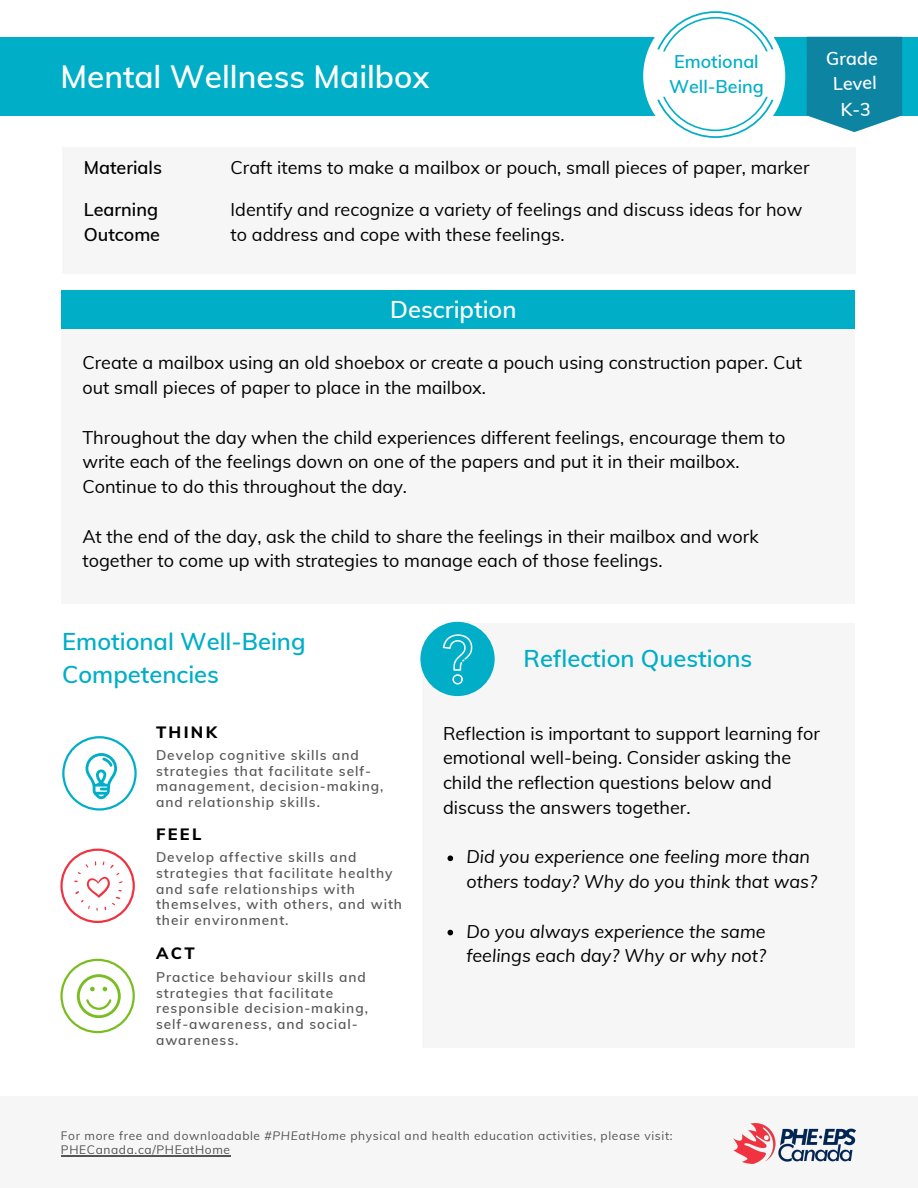
<style>
.page{position:relative;width:918px;height:1188px;background:#fff}
.page>*{position:absolute;margin:0;border:0;box-sizing:border-box;transform-origin:0 0}
.t1{font:600 31.5px "Muli";color:#fff}
.t2{font:600 23.7px/32.7px "Muli";color:#00aec7}
.t3{font:600 23.7px "Muli";color:#fff}
.t4{font:18px/24.8px "Muli";color:#000}
.t5{font:italic 18px/24.8px "Muli";color:#000}
.t6{font:600 18px/24.8px "Muli";color:#000}
.t7{font:600 18px/25px "Muli";color:#00aec7}
.t8{font:600 18px/25.5px "Muli";color:#fff;text-align:center}
.t9{font:800 16.5px "Muli";letter-spacing:.14em;color:#000}
.t10{font:600 13.65px/15.9px "Muli";letter-spacing:.07em;color:#545454}
.t11{font:12px/14.1px "Muli";letter-spacing:.055em;color:#545454}
.s1{font-style:italic}
</style>
<div class="page">
<div style="left:61px;top:328px;width:794px;height:276px;background:#f6f6f6"></div>
<div style="left:61px;top:290px;width:793px;height:38px;background:#00aec7"></div>
<div style="left:0;top:37px;width:918px;height:79px;background:#00aec7"></div>
<div style="left:62px;top:147px;width:794px;height:127px;background:#f6f6f6"></div>
<div style="left:422px;top:623px;width:432px;height:425px;background:#f6f6f6"></div>
<div style="left:420px;top:622px;width:75px;height:74px;background:#00aec7;border-radius:50%"></div>
<svg style="left:420px;top:621px;width:53px;height:64px"></svg>
<svg style="left:448px;top:856px;width:5px;height:5px"></svg>
<svg style="left:448px;top:930px;width:5px;height:5px"></svg>
<svg style="left:643px;top:11px;width:142px;height:127px"></svg>
<svg style="left:807px;top:37px;width:95px;height:95px;background:#218ea9"></svg>
<div style="left:0;top:1096px;width:918px;height:92px;background:#f6f6f6"></div>
<img style="left:734px;top:1123px;width:121px;height:41px">
<hr style="left:61px;top:1155px;width:170px;height:1px;background:#545454">
<svg style="left:60px;top:849px;width:75px;height:74px"></svg>
<svg style="left:60px;top:959px;width:75px;height:74px"></svg>
<svg style="left:62px;top:736px;width:75px;height:75px"></svg>
<h1 class="t1" style="left:60px;top:56px;width:371px">Mental Wellness Mailbox</h1>
<p class="t7" style="left:669px;top:49px;width:96px">Emotional<br>Well-Being</p>
<p class="t8" style="left:826px;top:46px;width:53px;rotate:-1deg">Grade<br>Level<br>K-3</p>
<p class="t6" style="left:84px;top:155px;width:80px">Materials</p>
<p class="t6" style="left:84px;top:197px;width:78px">Learning<br>Outcome</p>
<p class="t4" style="left:231px;top:155px;width:580px">Craft items to make a mailbox or pouch, small pieces of paper, marker</p>
<p class="t4" style="left:231px;top:197px;width:573px">Identify and recognize a variety of feelings and discuss ideas for how to address and cope with these feelings.</p>
<h2 class="t3" style="left:390px;top:294px;width:128px">Description</h2>
<p class="t4" style="left:82px;top:350px;width:721px">Create a mailbox using an old shoebox or create a pouch using construction paper. Cut out small pieces of paper to place in the mailbox.</p>
<p class="t4" style="left:82px;top:424px;width:704px">Throughout the day when the child experiences different feelings, encourage them to write each of the feelings down on one of the papers and put it in their mailbox.<br>Continue to do this throughout the day.</p>
<p class="t4" style="left:82px;top:523px;width:678px">At the end of the day, ask the child to share the feelings in their mailbox and work together to come up with strategies to manage each of those feelings.</p>
<h2 class="t2" style="left:62px;top:625px;width:245px">Emotional Well-Being<br>Competencies</h2>
<p class="t9" style="left:156px;top:721px;width:62px">THINK</p>
<p class="t10" style="left:156px;top:747px;width:229px">Develop cognitive skills and strategies that facilitate self&shy;management, decision-making, and relationship skills.</p>
<p class="t9" style="left:156px;top:824px;width:47px">FEEL</p>
<p class="t10" style="left:156px;top:849px;width:248px">Develop affective skills and strategies that facilitate healthy and safe relationships with themselves, with others, and with their environment.</p>
<p class="t9" style="left:156px;top:943px;width:40px">ACT</p>
<p class="t10" style="left:156px;top:969px;width:213px">Practice behaviour skills and strategies that facilitate responsible decision-making, self-awareness, and social&shy;awareness.</p>
<h2 class="t2" style="left:524px;top:642px;width:230px">Reflection Questions</h2>
<p class="t4" style="left:443px;top:720px;width:378px">Reflection is important to support learning for emotional well-being. Consider asking the child the reflection questions below and discuss the answers together.</p>
<p class="t5" style="left:466px;top:844px;width:352px">Did you experience one feeling more than others today? Why do you think that was?</p>
<p class="t5" style="left:466px;top:918px;width:301px">Do you always experience the same feelings each day? Why or why not?</p>
<p class="t11" style="left:61px;top:1129px;width:613px">For more free and downloadable <span class="s1">#PHEatHome</span> physical and health education activities, please visit:<br>PHECanada.ca/PHEatHome</p>
</div>
